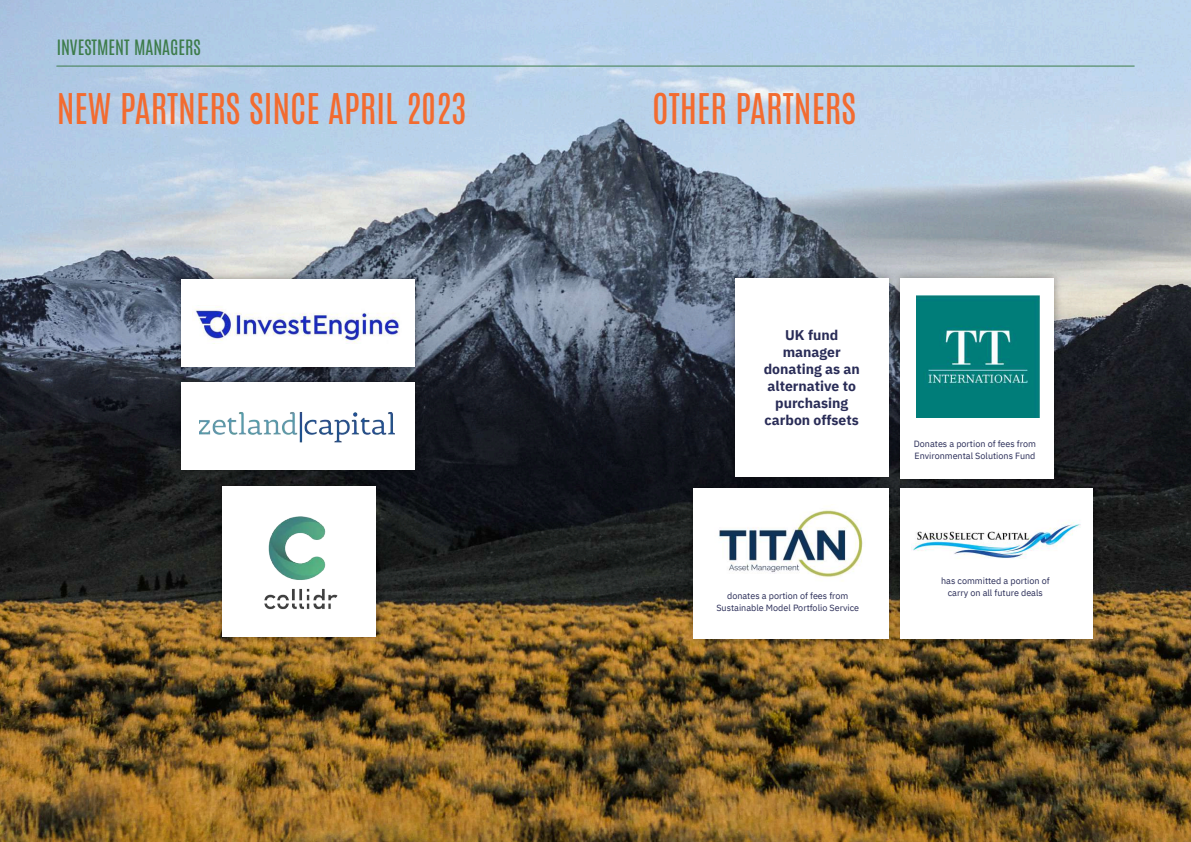
<style>
.page{position:relative;width:1191px;height:842px;background:#fff}
.page>*{position:absolute;margin:0;border:0;box-sizing:border-box;transform-origin:0 0}
.t1{font:36px "Antonio";color:#f26b30}
.t2{font:18px "Antonio";color:#3d7c4b}
.t3{font:700 14px/17px "IBM Plex Sans";color:#292c57;text-align:center}
.t4{font:9px/12px "IBM Plex Sans";color:#292c57;text-align:center}
</style>
<div class="page">
<img style="left:0;top:0;width:1191px;height:842px">
<img style="left:725px;top:269px;width:165px;height:210px">
<div style="left:735px;top:278px;width:153px;height:199px;background:#fff"></div>
<img style="left:898px;top:479px;width:204px;height:170px">
<div style="left:900px;top:489px;width:193px;height:150px;background:#fff"></div>
<img style="left:171px;top:270px;width:253px;height:103px">
<div style="left:181px;top:279px;width:234px;height:88px;background:#fff"></div>
<img style="left:171px;top:373px;width:253px;height:107px">
<div style="left:181px;top:382px;width:234px;height:88px;background:#fff"></div>
<img style="left:684px;top:479px;width:214px;height:170px">
<div style="left:693px;top:489px;width:195px;height:150px;background:#fff"></div>
<img style="left:890px;top:269px;width:173px;height:219px">
<div style="left:900px;top:278px;width:154px;height:200px;background:#fff"></div>
<img style="left:212px;top:477px;width:173px;height:170px">
<div style="left:222px;top:487px;width:154px;height:150px;background:#fff"></div>
<hr style="left:57px;top:66px;width:1077px;height:1px;background:#3d7c4b">
<img style="left:264px;top:516px;width:74px;height:94px">
<img style="left:718px;top:509px;width:145px;height:72px">
<img style="left:911px;top:522px;width:170px;height:37px">
<img style="left:917px;top:296px;width:122px;height:122px">
<img style="left:192px;top:306px;width:208px;height:37px">
<img style="left:199px;top:412px;width:195px;height:30px">
<h2 class="t2" style="left:57px;top:34px;width:145px">INVESTMENT MANAGERS</h2>
<h1 class="t1" style="left:57px;top:82px;width:411px">NEW PARTNERS SINCE APRIL 2023</h1>
<h1 class="t1" style="left:652px;top:82px;width:205px">OTHER PARTNERS</h1>
<h3 class="t3" style="left:763px;top:328px;width:98px">UK fund manager donating as an alternative to purchasing carbon offsets</h3>
<p class="t4" style="left:716px;top:590px;width:144px">donates a portion of fees from<br>Sustainable Model Portfolio Service</p>
<p class="t4" style="left:914px;top:439px;width:124px;text-align:left">Donates a portion of fees from<br>Environmental Solutions Fund</p>
<p class="t4" style="left:941px;top:576px;width:110px">has committed a portion of carry on all future deals</p>
</div>
